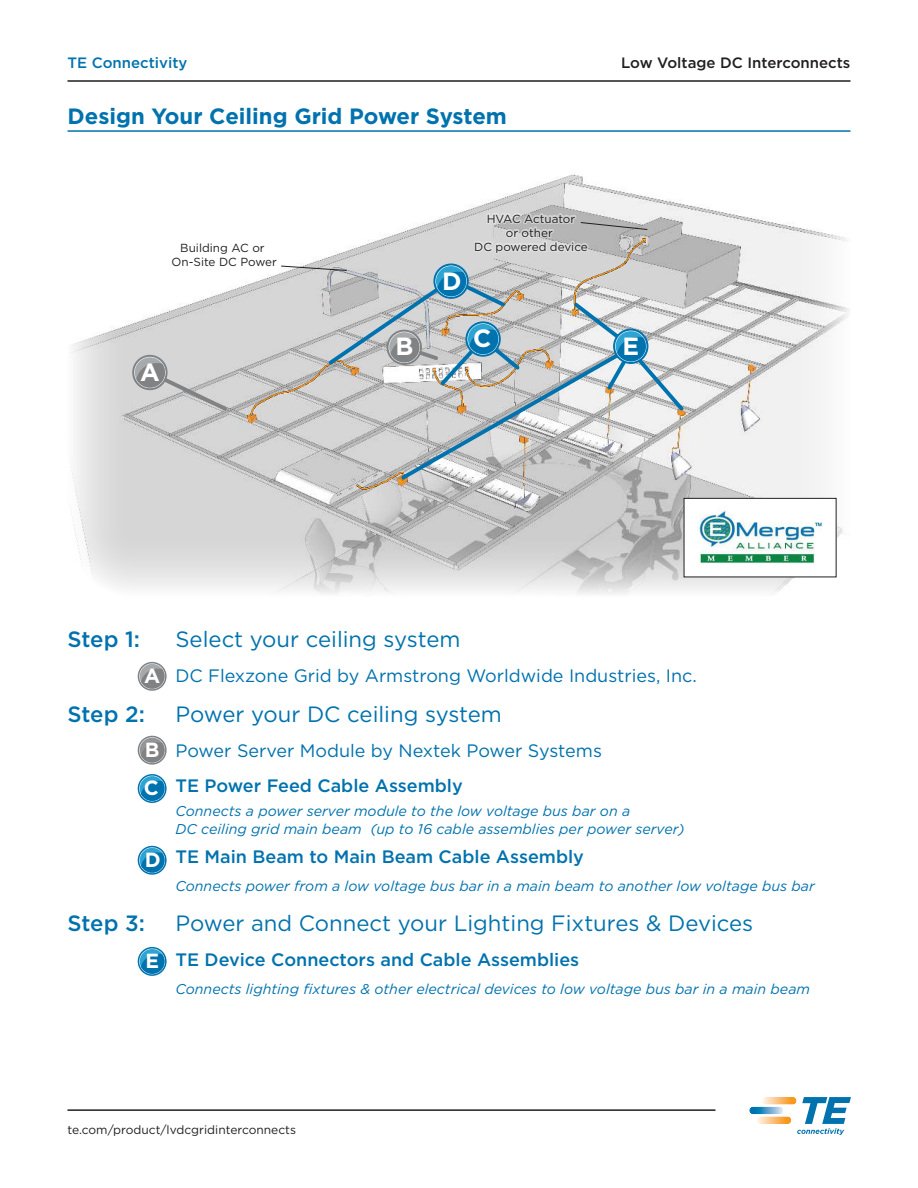
<style>
.page{position:relative;width:918px;height:1188px;background:#fff}
.page>*{position:absolute;margin:0;border:0;box-sizing:border-box;transform-origin:0 0}
.t1{font:700 24.9px "Gotham";color:#fff}
.t2{font:22.2px "Gotham";color:#0072ae}
.t3{font:700 22.2px "Gotham";color:#0072ae}
.t4{font:500 22.2px "Gotham";letter-spacing:-.005em;color:#0072ae}
.t5{font:700 20.4px/38.4px "Gotham";color:#fff}
.t6{font:500 18px "Gotham";color:#0072ae}
.t7{font:18px "Gotham";color:#0072ae}
.t8{font:500 15px "Gotham";color:#221e1f}
.t9{font:500 15px "Gotham";color:#0072ae}
.t10{font:italic 14.25px/18px "Gotham";color:#0072ae}
.t11{font:12px "Gotham";color:#221e1f}
.t12{font:11.7px/14.1px "Gotham";color:#221e1f;text-align:center}
</style>
<div class="page">
<img style="left:763px;top:1097px;width:34px;height:8px">
<img style="left:757px;top:1116px;width:34px;height:8px">
<img style="left:749px;top:1107px;width:34px;height:7px">
<svg style="left:797px;top:1097px;width:54px;height:38px"></svg>
<hr style="left:68px;top:1109px;width:648px;height:2px;background:#221e1f">
<hr style="left:68px;top:80px;width:783px;height:2px;background:#221e1f">
<hr style="left:68px;top:130px;width:783px;height:2px;background:#0072ae">
<img style="left:70px;top:198px;width:779px;height:396px">
<img style="left:715px;top:198px;width:2px;height:116px">
<img style="left:181px;top:289px;width:105px;height:197px">
<img style="left:375px;top:220px;width:128px;height:45px">
<img style="left:503px;top:174px;width:212px;height:207px">
<img style="left:286px;top:483px;width:189px;height:77px">
<svg style="left:133px;top:356px;width:34px;height:33px"></svg>
<div style="left:132px;top:355px;width:36px;height:35px;border:2px solid #808284;border-radius:50%"></div>
<div style="left:135px;top:357px;width:30px;height:31px;background:#a7a9ab;border-radius:50%"></div>
<svg style="left:136px;top:363px;width:94px;height:51px;background:#c0c1c1"></svg>
<div style="left:433px;top:264px;width:36px;height:35px;border:2px solid #0072ae;border-radius:50%"></div>
<svg style="left:473px;top:211px;width:175px;height:44px;background:#c8c7c7"></svg>
<svg style="left:280px;top:265px;width:407px;height:218px;background:#c2c8ca"></svg>
<img style="left:686px;top:500px;width:148px;height:75px">
<div style="left:684px;top:498px;width:152px;height:79px;border:1px solid #221e1f"></div>
<svg style="left:138px;top:663px;width:28px;height:27px"></svg>
<div style="left:138px;top:662px;width:29px;height:29px;border:2px solid #808284;border-radius:50%"></div>
<div style="left:140px;top:664px;width:25px;height:25px;background:#a7a9ab;border-radius:50%"></div>
<svg style="left:141px;top:669px;width:24px;height:20px"></svg>
<svg style="left:138px;top:736px;width:28px;height:28px"></svg>
<div style="left:138px;top:736px;width:29px;height:29px;border:2px solid #808284;border-radius:50%"></div>
<div style="left:140px;top:738px;width:25px;height:25px;background:#939597;border-radius:50%"></div>
<svg style="left:141px;top:742px;width:24px;height:21px"></svg>
<svg style="left:138px;top:775px;width:28px;height:27px"></svg>
<div style="left:138px;top:774px;width:29px;height:29px;border:2px solid #0072ae;border-radius:50%"></div>
<div style="left:140px;top:776px;width:25px;height:25px;background:#2fa4d2;border-radius:50%"></div>
<svg style="left:141px;top:781px;width:24px;height:20px"></svg>
<svg style="left:138px;top:847px;width:28px;height:27px"></svg>
<div style="left:138px;top:846px;width:29px;height:29px;border:2px solid #0072ae;border-radius:50%"></div>
<svg style="left:140px;top:848px;width:25px;height:25px"></svg>
<svg style="left:141px;top:853px;width:24px;height:20px"></svg>
<svg style="left:138px;top:948px;width:28px;height:27px"></svg>
<div style="left:138px;top:947px;width:29px;height:29px;border:2px solid #0072ae;border-radius:50%"></div>
<div style="left:140px;top:949px;width:25px;height:25px;background:#2fa4d2;border-radius:50%"></div>
<svg style="left:141px;top:954px;width:24px;height:20px"></svg>
<p class="t9" style="left:68px;top:55px;width:122px">TE Connectivity</p>
<p class="t8" style="left:621px;top:55px;width:231px">Low Voltage DC Interconnects</p>
<h2 class="t3" style="left:68px;top:106px;width:441px">Design Your Ceiling Grid Power System</h2>
<p class="t12" style="left:172px;top:242px;width:107px">Building AC or<br>On-Site DC Power</p>
<h1 class="t1" style="left:140px;top:361px;width:21px">A</h1>
<h1 class="t1" style="left:442px;top:270px;width:21px">D</h1>
<p class="t12" style="left:474px;top:212px;width:115px">HVAC Actuator<br>or other<br>DC powered device</p>
<h1 class="t1" style="left:396px;top:336px;width:19px">B</h1>
<h1 class="t1" style="left:473px;top:327px;width:20px">C</h1>
<h1 class="t1" style="left:622px;top:335px;width:18px">E</h1>
<h2 class="t4" style="left:68px;top:629px;width:74px">Step 1:</h2>
<h2 class="t2" style="left:175px;top:629px;width:286px">Select your ceiling system</h2>
<p class="t7" style="left:176px;top:668px;width:523px">DC Flexzone Grid by Armstrong Worldwide Industries, Inc.</p>
<h2 class="t4" style="left:68px;top:704px;width:79px">Step 2:</h2>
<h2 class="t2" style="left:175px;top:704px;width:328px">Power your DC ceiling system</h2>
<p class="t7" style="left:176px;top:743px;width:428px">Power Server Module by Nextek Power Systems</p>
<p class="t6" style="left:176px;top:778px;width:289px">TE Power Feed Cable Assembly</p>
<p class="t10" style="left:176px;top:803px;width:511px">Connects a power server module to the low voltage bus bar on a<br>DC ceiling grid main beam (up to 16 cable assemblies per power server)</p>
<p class="t6" style="left:176px;top:848px;width:410px">TE Main Beam to Main Beam Cable Assembly</p>
<p class="t10" style="left:176px;top:878px;width:641px">Connects power from a low voltage bus bar in a main beam to another low voltage bus bar</p>
<h2 class="t4" style="left:68px;top:913px;width:79px">Step 3:</h2>
<h2 class="t2" style="left:175px;top:913px;width:579px">Power and Connect your Lighting Fixtures &amp; Devices</h2>
<p class="t6" style="left:176px;top:952px;width:405px">TE Device Connectors and Cable Assemblies</p>
<p class="t10" style="left:176px;top:981px;width:636px">Connects lighting fixtures &amp; other electrical devices to low voltage bus bar in a main beam</p>
<h3 class="t5" style="left:144px;top:658px;width:18px">A</h3>
<h3 class="t5" style="left:144px;top:732px;width:17px">B<br>C</h3>
<h3 class="t5" style="left:145px;top:842px;width:17px">D</h3>
<h3 class="t5" style="left:145px;top:943px;width:15px">E</h3>
<p class="t11" style="left:68px;top:1124px;width:230px">te.com/product/lvdcgridinterconnects</p>
</div>
